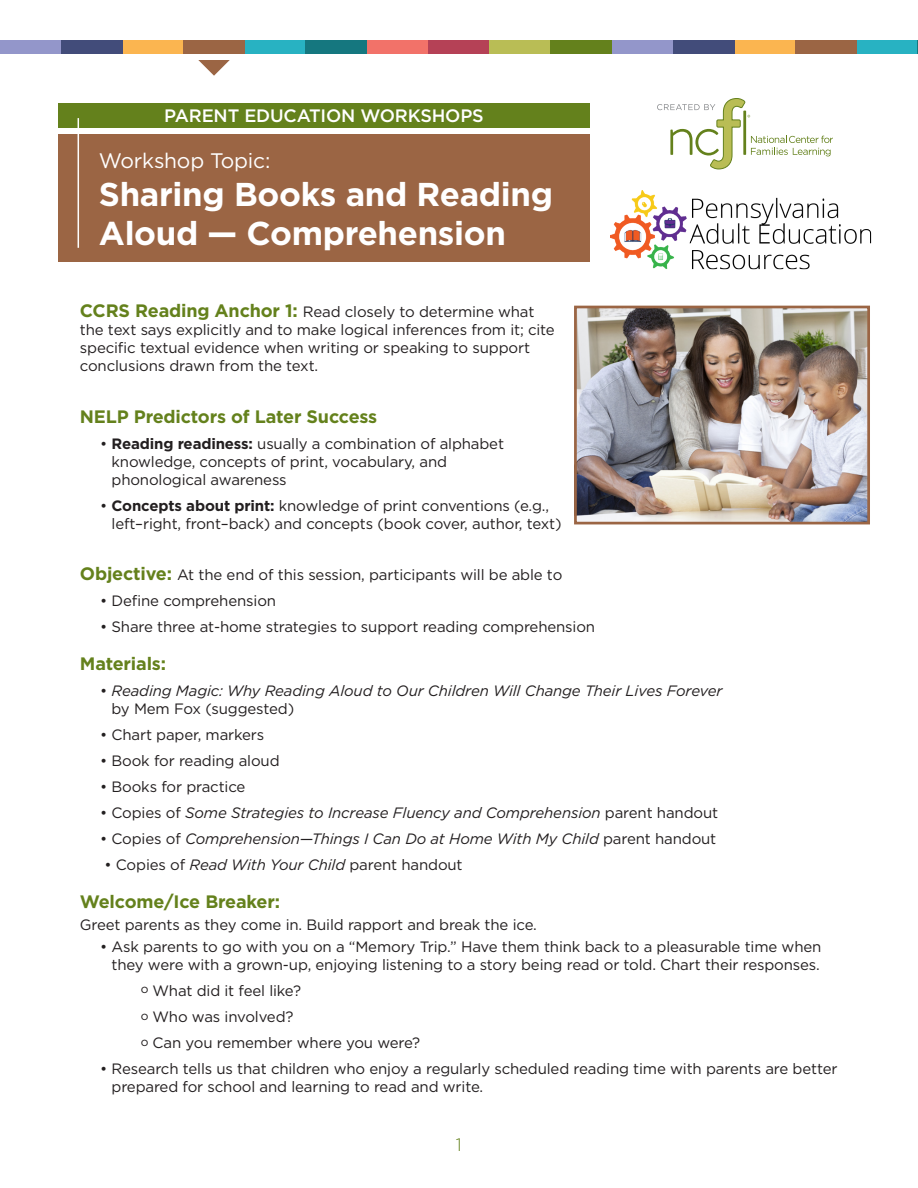
<style>
.page{position:relative;width:918px;height:1188px;background:#fff}
.page>*{position:absolute;margin:0;border:0;box-sizing:border-box;transform-origin:0 0}
.t1{font:700 33px/39.6px "Gotham";letter-spacing:-.01em;color:#fff}
.t2{font:21px "Gotham";letter-spacing:-.01em;color:#fff}
.t3{font:700 18px "Gotham";letter-spacing:-.01em;color:#64811c}
.t4{font:500 18px "Gotham";letter-spacing:-.01em;color:#fff}
.t5{font:300 18px "Gotham";color:#64811c}
.t6{font:15px/18px "Gotham";letter-spacing:-.01em;color:#231f20}
.t7{font:italic 15px/18px "Gotham";letter-spacing:-.01em;color:#231f20}
.s1{font-weight:700;font-size:18px;color:#64811c}
.s2{font-weight:700}
.s3{font-style:normal}
.s4{font-style:italic}
.s5{font-size:12px}
</style>
<div class="page">
<div style="left:122px;top:40px;width:61px;height:14px;background:#fbb550"></div>
<div style="left:367px;top:40px;width:61px;height:14px;background:#f27269"></div>
<div style="left:0;top:40px;width:61px;height:14px;background:#9396ca"></div>
<div style="left:245px;top:40px;width:61px;height:14px;background:#28b2c2"></div>
<div style="left:183px;top:40px;width:62px;height:14px;background:#9b6544"></div>
<div style="left:428px;top:40px;width:61px;height:14px;background:#b54156"></div>
<div style="left:61px;top:40px;width:61px;height:14px;background:#424c7a"></div>
<div style="left:306px;top:40px;width:61px;height:14px;background:#15777f"></div>
<div style="left:489px;top:40px;width:62px;height:14px;background:#b9bd55"></div>
<div style="left:734px;top:40px;width:61px;height:14px;background:#fbb550"></div>
<div style="left:612px;top:40px;width:61px;height:14px;background:#9396ca"></div>
<div style="left:857px;top:40px;width:61px;height:14px;background:#28b2c2"></div>
<div style="left:551px;top:40px;width:61px;height:14px;background:#64811c"></div>
<div style="left:795px;top:40px;width:62px;height:14px;background:#9b6544"></div>
<div style="left:673px;top:40px;width:61px;height:14px;background:#424c7a"></div>
<svg style="left:917px;top:40px;width:1px;height:14px"></svg>
<svg style="left:657px;top:98px;width:176px;height:71px"></svg>
<svg style="left:198px;top:60px;width:32px;height:16px"></svg>
<img style="left:611px;top:191px;width:261px;height:79px">
<img style="left:578px;top:310px;width:288px;height:210px">
<div style="left:58px;top:134px;width:532px;height:128px;background:#9b6544"></div>
<div style="left:58px;top:103px;width:532px;height:25px;background:#64811c"></div>
<hr style="left:78px;top:118px;width:1px;height:130px;background:#fff">
<div style="left:574px;top:306px;width:296px;height:218px;border:3px solid #9b6544"></div>
<p class="t4" style="left:164px;top:104px;width:321px">PARENT EDUCATION WORKSHOPS</p>
<p class="t2" style="left:99px;top:147px;width:173px">Workshop Topic:</p>
<p class="t1" style="left:99px;top:174px;width:456px">Sharing Books and Reading<br>Aloud — Comprehension</p>
<h1 class="t6" style="left:80px;top:303px;width:476px"><span class="s1">CCRS Reading Anchor 1:</span> Read closely to determine what the text says explicitly and to make logical inferences from it; cite specific textual evidence when writing or speaking to support conclusions drawn from the text.</h1>
<h1 class="t3" style="left:80px;top:404px;width:299px">NELP Predictors of Later Success</h1>
<h1 class="t6" style="left:112px;top:434px;width:394px;text-indent:-11px">• <span class="s2">Reading readiness:</span> usually a combination of alphabet knowledge, concepts of print, vocabulary, and phonological awareness</h1>
<h1 class="t6" style="left:112px;top:496px;width:452px;text-indent:-11px">• <span class="s2">Concepts about print:</span> knowledge of print conventions (e.g., left–right, front–back) and concepts (book cover, author, text)</h1>
<h1 class="t6" style="left:80px;top:566px;width:484px"><span class="s1">Objective:</span> At the end of this session, participants will be able to</h1>
<h1 class="t6" style="left:100px;top:592px;width:177px">• Define comprehension</h1>
<h1 class="t6" style="left:100px;top:618px;width:497px">• Share three at-home strategies to support reading comprehension</h1>
<h1 class="t3" style="left:80px;top:651px;width:88px">Materials:</h1>
<h1 class="t7" style="left:112px;top:681px;width:612px;text-indent:-11px"><span class="s3">•</span> Reading Magic: Why Reading Aloud to Our Children Will Change Their Lives Forever <span class="s3">by Mem Fox (suggested)</span></h1>
<h1 class="t6" style="left:100px;top:725px;width:166px">• Chart paper, markers</h1>
<h1 class="t6" style="left:100px;top:751px;width:181px">• Book for reading aloud</h1>
<h1 class="t6" style="left:100px;top:777px;width:147px">• Books for practice</h1>
<h1 class="t7" style="left:100px;top:803px;width:620px"><span class="s3">• Copies of</span> Some Strategies to Increase Fluency and Comprehension <span class="s3">parent handout</span></h1>
<h1 class="t7" style="left:100px;top:830px;width:618px"><span class="s3">• Copies of</span> Comprehension—Things I Can Do at Home With My Child <span class="s3">parent handout</span></h1>
<h1 class="t6" style="left:105px;top:856px;width:360px">• Copies of <span class="s4">Read With Your Child</span> parent handout</h1>
<h1 class="t3" style="left:80px;top:889px;width:202px">Welcome/Ice Breaker:</h1>
<h1 class="t6" style="left:80px;top:915px;width:459px">Greet parents as they come in. Build rapport and break the ice.</h1>
<h1 class="t6" style="left:100px;top:937px;width:723px;text-align:right">• Ask parents to go with you on a “Memory Trip.” Have them think back to a pleasurable time when they were with a grown-up, enjoying listening to a story being read or told. Chart their responses.</h1>
<h1 class="t6" style="left:141px;top:977px;width:281px;line-height:26.1px"><span class="s5">o</span> What did it feel like?<br><span class="s5">o</span> Who was involved?<br><span class="s5">o</span> Can you remember where you were?</h1>
<h1 class="t6" style="left:112px;top:1059px;width:728px;text-indent:-11px">• Research tells us that children who enjoy a regularly scheduled reading time with parents are better prepared for school and learning to read and write.</h1>
<p class="t5" style="left:456px;top:1133px;width:8px">1</p>
</div>
